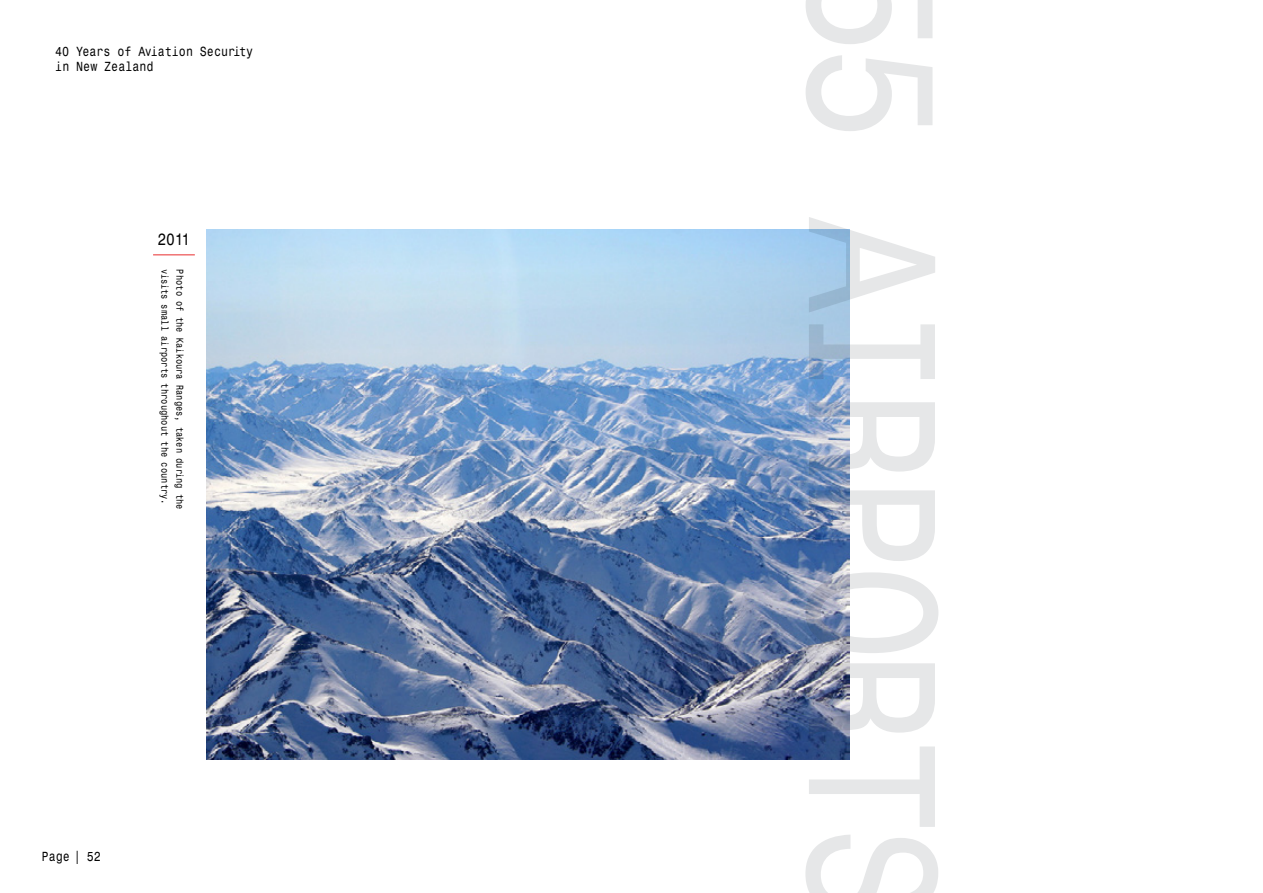
<style>
.page{position:relative;width:1263px;height:893px;background:#fff}
.page>*{position:absolute;margin:0;border:0;box-sizing:border-box;transform-origin:0 0}
.t1{font:165px "Monospace Typewriter";letter-spacing:-.06em;color:#e6e7e8}
.t2{font:15px "Monospace Typewriter";color:#000}
.t3{font:12px/15px "Monospace Typewriter";color:#000}
.t4{font:9px "Monospace Typewriter";color:#000}
</style>
<div class="page">
<img style="left:207px;top:230px;width:642px;height:530px">
<hr style="left:153px;top:254px;width:42px;height:1px;background:#e82c2e">
<h3 class="t3" style="left:55px;top:44px;width:199px">40 Years of Aviation Security in New Zealand</h3>
<h2 class="t2" style="left:157px;top:230px;width:34px">2011</h2>
<p class="t4" style="left:171px;top:269px;width:237px;rotate:90deg">visits small airports throughout the country.</p>
<p class="t4" style="left:186px;top:269px;width:241px;rotate:90deg">Photo of the Kaikoura Ranges, taken during the</p>
<h3 class="t3" style="left:42px;top:849px;width:61px">Page | 52</h3>
<h1 class="t1" style="left:981px;top:-42px;width:966px;rotate:90deg">55 AIRPORTS</h1>
</div>
